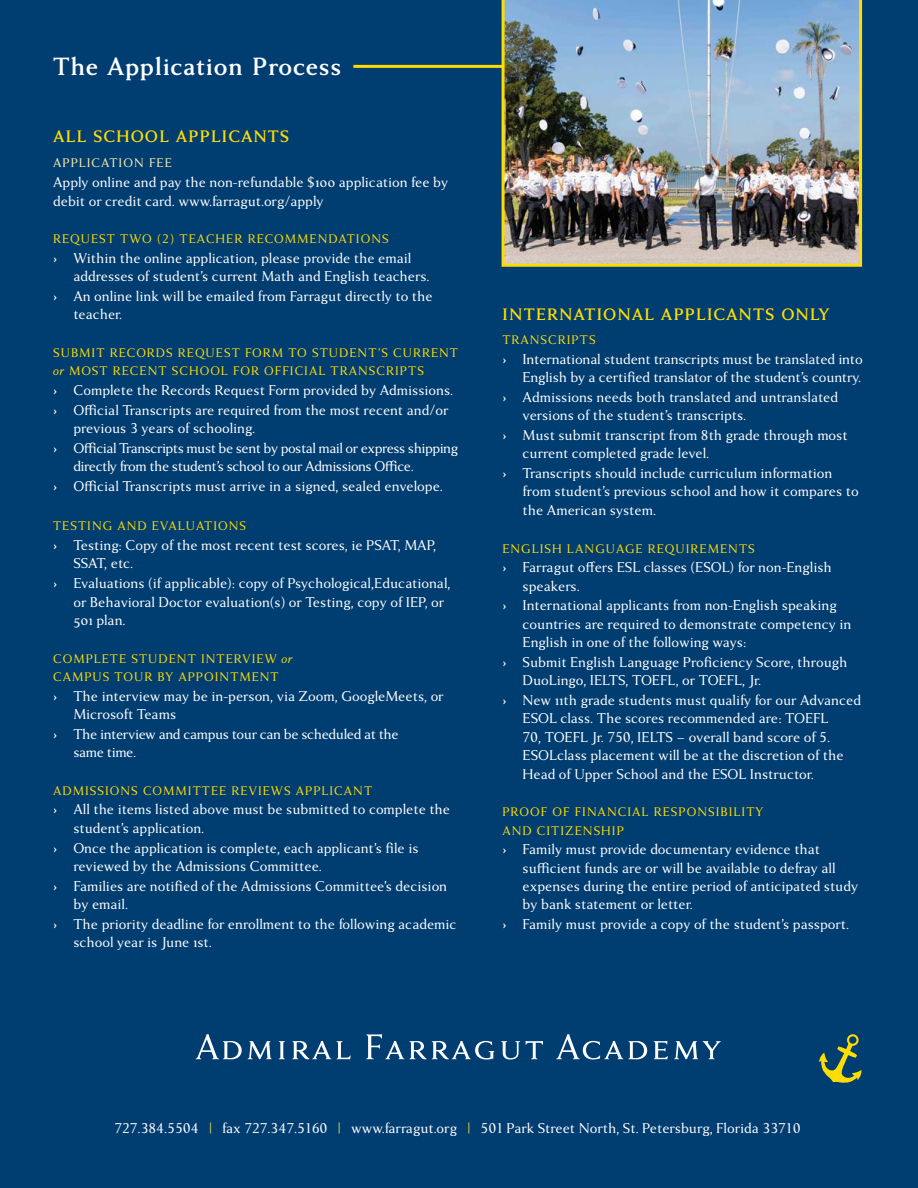
<style>
.page{position:relative;width:918px;height:1188px;background:#fff}
.page>*{position:absolute;margin:0;border:0;box-sizing:border-box;transform-origin:0 0}
.t1{font:700 27px "Anziano Pro";letter-spacing:.025em;color:#fff}
.t2{font:700 18px "Anziano Pro";letter-spacing:.05em;color:#fd0}
.t3{font:15.3px/18.3px "Anziano Pro";letter-spacing:-.005em;color:#fff}
.t4{font:15.3px "Anziano Pro";letter-spacing:-.035em;color:#fff}
.t5{font:15.3px "Anziano Pro";letter-spacing:-.03em;color:#fff}
.t6{font:13.5px/18.3px "Anziano Pro";letter-spacing:.075em;color:#fd0}
.t7{font:13.5px "Anziano Pro";letter-spacing:.075em;color:#fea}
.s1{font-weight:700}
.s2{font-style:italic}
.s3{color:#ffe250}
</style>
<div class="page">
<svg style="left:917px;top:0;width:1px;height:1188px"></svg>
<div style="left:0;top:0;width:917px;height:1188px;background:#003d71"></div>
<img style="left:502px;top:0;width:360px;height:267px">
<svg style="left:196px;top:1034px;width:525px;height:26px"></svg>
<svg style="left:819px;top:1034px;width:43px;height:49px"></svg>
<hr style="left:353px;top:65px;width:149px;height:3px;background:#fd0">
<h1 class="t1" style="left:53px;top:49px;width:290px">The Application Process</h1>
<p class="t2" style="left:53px;top:125px;width:238px">ALL SCHOOL APPLICANTS</p>
<p class="t7" style="left:53px;top:155px;width:120px">APPLICATION FEE</p>
<p class="t3" style="left:53px;top:173px;width:397px">Apply online and pay the non-refundable $100 application fee by debit or credit card. www.farragut.org/apply</p>
<p class="t6" style="left:53px;top:230px;width:337px">REQUEST TWO (2) TEACHER RECOMMENDATIONS</p>
<p class="t3" style="left:53px;top:249px;width:360px"><span class="s1">›</span> Within the online application, please provide the email</p>
<p class="t3" style="left:73px;top:268px;width:358px">addresses of student’s current Math and English teachers.</p>
<p class="t3" style="left:53px;top:287px;width:381px"><span class="s1">›</span> An online link will be emailed from Farragut directly to the</p>
<p class="t3" style="left:73px;top:306px;width:51px">teacher.</p>
<p class="t6" style="left:53px;top:344px;width:406px">SUBMIT RECORDS REQUEST FORM TO STUDENT’S CURRENT <span class="s2">or</span> MOST RECENT SCHOOL FOR OFFICIAL TRANSCRIPTS</p>
<p class="t3" style="left:53px;top:381px;width:402px"><span class="s1">›</span> Complete the Records Request Form provided by Admissions.</p>
<p class="t3" style="left:53px;top:401px;width:397px"><span class="s1">›</span> Official Transcripts are required from the most recent and/or</p>
<p class="t3" style="left:73px;top:419px;width:183px">previous 3 years of schooling.</p>
<p class="t4" style="left:53px;top:438px;width:407px"><span class="s1">›</span> Official Transcripts must be sent by postal mail or express shipping</p>
<p class="t4" style="left:73px;top:457px;width:342px">directly from the student’s school to our Admissions Office.</p>
<p class="t3" style="left:53px;top:477px;width:391px"><span class="s1">›</span> Official Transcripts must arrive in a signed, sealed envelope.</p>
<p class="t6" style="left:53px;top:517px;width:195px">TESTING AND EVALUATIONS</p>
<p class="t3" style="left:53px;top:536px;width:385px"><span class="s1">›</span> Testing: Copy of the most recent test scores, ie PSAT, MAP,</p>
<p class="t3" style="left:73px;top:555px;width:61px">SSAT, etc.</p>
<p class="t3" style="left:53px;top:574px;width:399px"><span class="s1">›</span> Evaluations (if applicable): copy of Psychological,Educational,</p>
<p class="t3" style="left:73px;top:593px;width:372px">or Behavioral Doctor evaluation(s) or Testing, copy of IEP, or</p>
<p class="t3" style="left:73px;top:611px;width:54px">501 plan.</p>
<p class="t6" style="left:53px;top:649px;width:241px">COMPLETE STUDENT INTERVIEW <span class="s2">or<br></span>CAMPUS TOUR BY APPOINTMENT</p>
<p class="t3" style="left:53px;top:687px;width:392px"><span class="s1">›</span> The interview may be in-person, via Zoom, GoogleMeets, or</p>
<p class="t3" style="left:73px;top:705px;width:104px">Microsoft Teams</p>
<p class="t5" style="left:53px;top:724px;width:347px"><span class="s1">›</span> The interview and campus tour can be scheduled at the</p>
<p class="t5" style="left:73px;top:743px;width:64px">same time.</p>
<p class="t6" style="left:53px;top:781px;width:321px">ADMISSIONS COMMITTEE REVIEWS APPLICANT</p>
<p class="t3" style="left:53px;top:801px;width:399px"><span class="s1">›</span> All the items listed above must be submitted to complete the</p>
<p class="t3" style="left:73px;top:819px;width:133px">student’s application.</p>
<p class="t3" style="left:53px;top:839px;width:367px"><span class="s1">›</span> Once the application is complete, each applicant’s file is</p>
<p class="t3" style="left:73px;top:857px;width:250px">reviewed by the Admissions Committee.</p>
<p class="t3" style="left:53px;top:877px;width:396px"><span class="s1">›</span> Families are notified of the Admissions Committee’s decision</p>
<p class="t3" style="left:73px;top:895px;width:56px">by email.</p>
<p class="t3" style="left:53px;top:915px;width:405px"><span class="s1">›</span> The priority deadline for enrollment to the following academic</p>
<p class="t3" style="left:73px;top:933px;width:140px">school year is June 1st.</p>
<p class="t2" style="left:502px;top:303px;width:329px">INTERNATIONAL APPLICANTS ONLY</p>
<p class="t6" style="left:502px;top:331px;width:95px">TRANSCRIPTS</p>
<p class="t3" style="left:502px;top:350px;width:362px"><span class="s1">›</span> International student transcripts must be translated into</p>
<p class="t3" style="left:523px;top:368px;width:340px">English by a certified translator of the student’s country.</p>
<p class="t3" style="left:502px;top:388px;width:337px"><span class="s1">›</span> Admissions needs both translated and untranslated</p>
<p class="t3" style="left:523px;top:406px;width:225px">versions of the student’s transcripts.</p>
<p class="t3" style="left:502px;top:426px;width:347px"><span class="s1">›</span> Must submit transcript from 8th grade through most</p>
<p class="t3" style="left:523px;top:444px;width:188px">current completed grade level.</p>
<p class="t3" style="left:502px;top:464px;width:332px"><span class="s1">›</span> Transcripts should include curriculum information</p>
<p class="t3" style="left:523px;top:482px;width:338px">from student’s previous school and how it compares to</p>
<p class="t3" style="left:523px;top:501px;width:135px">the American system.</p>
<p class="t6" style="left:502px;top:539px;width:254px">ENGLISH LANGUAGE REQUIREMENTS</p>
<p class="t3" style="left:502px;top:559px;width:331px"><span class="s1">›</span> Farragut offers ESL classes (ESOL) for non-English</p>
<p class="t3" style="left:523px;top:577px;width:59px">speakers.</p>
<p class="t3" style="left:502px;top:597px;width:336px"><span class="s1">›</span> International applicants from non-English speaking</p>
<p class="t3" style="left:523px;top:615px;width:330px">countries are required to demonstrate competency in</p>
<p class="t3" style="left:523px;top:634px;width:225px">English in one of the following ways:</p>
<p class="t3" style="left:502px;top:653px;width:347px"><span class="s1">›</span> Submit English Language Proficiency Score, through</p>
<p class="t3" style="left:523px;top:672px;width:240px">DuoLingo, IELTS, TOEFL, or TOEFL, Jr.</p>
<p class="t3" style="left:502px;top:691px;width:360px"><span class="s1">›</span> New 11th grade students must qualify for our Advanced</p>
<p class="t3" style="left:523px;top:710px;width:307px">ESOL class. The scores recommended are: TOEFL</p>
<p class="t3" style="left:523px;top:728px;width:309px">70, TOEFL Jr. 750, IELTS – overall band score of 5.</p>
<p class="t3" style="left:523px;top:746px;width:323px">ESOLclass placement will be at the discretion of the</p>
<p class="t3" style="left:523px;top:765px;width:293px">Head of Upper School and the ESOL Instructor.</p>
<p class="t6" style="left:502px;top:803px;width:262px">PROOF OF FINANCIAL RESPONSIBILITY<br>AND CITIZENSHIP</p>
<p class="t3" style="left:502px;top:841px;width:319px"><span class="s1">›</span> Family must provide documentary evidence that</p>
<p class="t3" style="left:523px;top:859px;width:315px">sufficient funds are or will be available to defray all</p>
<p class="t3" style="left:523px;top:877px;width:337px">expenses during the entire period of anticipated study</p>
<p class="t3" style="left:523px;top:896px;width:172px">by bank statement or letter.</p>
<p class="t3" style="left:502px;top:915px;width:348px"><span class="s1">›</span> Family must provide a copy of the student’s passport.</p>
<p class="t3" style="left:114px;top:1119px;width:688px">727.384.5504 <span class="s3">|</span> fax 727.347.5160 <span class="s3">|</span> www.farragut.org <span class="s3">|</span> 501 Park Street North, St. Petersburg, Florida 33710</p>
</div>
